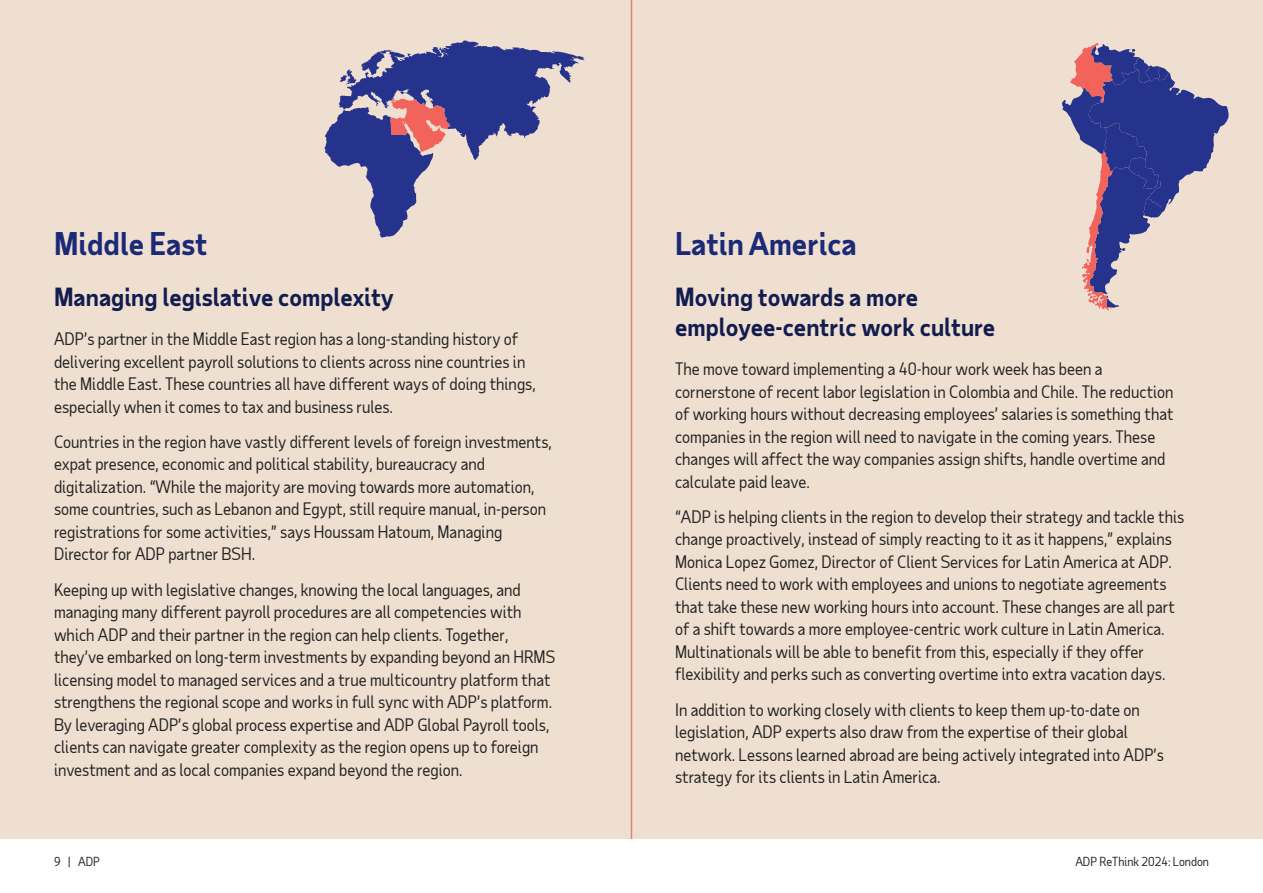
<style>
.page{position:relative;width:1263px;height:893px;background:#fff}
.page>*{position:absolute;margin:0;border:0;box-sizing:border-box;transform-origin:0 0}
.t1{font:700 30px "Taub Sans";color:#1c2977}
.t2{font:700 24px/30px "Taub Sans";color:#121c4e}
.t3{font:16.5px/22.5px "Taub Sans";color:#222}
.t4{font:12px "Taub Sans";color:#222}
</style>
<div class="page">
<div style="left:0;top:0;width:1263px;height:839px;background:#efdfd1"></div>
<hr style="left:631px;top:0;width:1px;height:839px;background:#d0271d">
<svg style="left:1062px;top:43px;width:167px;height:268px"></svg>
<svg style="left:324px;top:40px;width:261px;height:198px"></svg>
<h1 class="t1" style="left:54px;top:224px;width:155px">Middle East</h1>
<h2 class="t2" style="left:54px;top:281px;width:342px">Managing legislative complexity</h2>
<p class="t3" style="left:54px;top:327px;width:483px">ADP’s partner in the Middle East region has a long-standing history of delivering excellent payroll solutions to clients across nine countries in the Middle East. These countries all have different ways of doing things, especially when it comes to tax and business rules.</p>
<p class="t3" style="left:54px;top:430px;width:499px">Countries in the region have vastly different levels of foreign investments, expat presence, economic and political stability, bureaucracy and digitalization. “While the majority are moving towards more automation, some countries, such as Lebanon and Egypt, still require manual, in-person registrations for some activities,” says Houssam Hatoum, Managing Director for ADP partner BSH.</p>
<p class="t3" style="left:54px;top:578px;width:503px">Keeping up with legislative changes, knowing the local languages, and managing many different payroll procedures are all competencies with which ADP and their partner in the region can help clients. Together, they’ve embarked on long-term investments by expanding beyond an HRMS licensing model to managed services and a true multicountry platform that strengthens the regional scope and works in full sync with ADP’s platform.<br>By leveraging ADP’s global process expertise and ADP Global Payroll tools, clients can navigate greater complexity as the region opens up to foreign investment and as local companies expand beyond the region.</p>
<h1 class="t1" style="left:675px;top:224px;width:183px">Latin America</h1>
<h2 class="t2" style="left:675px;top:281px;width:322px">Moving towards a more employee-centric work culture</h2>
<p class="t3" style="left:675px;top:357px;width:500px">The move toward implementing a 40-hour work week has been a cornerstone of recent labor legislation in Colombia and Chile. The reduction of working hours without decreasing employees’ salaries is something that companies in the region will need to navigate in the coming years. These changes will affect the way companies assign shifts, handle overtime and calculate paid leave.</p>
<p class="t3" style="left:675px;top:505px;width:511px">“ADP is helping clients in the region to develop their strategy and tackle this change proactively, instead of simply reacting to it as it happens,” explains Monica Lopez Gomez, Director of Client Services for Latin America at ADP.<br>Clients need to work with employees and unions to negotiate agreements that take these new working hours into account. These changes are all part of a shift towards a more employee-centric work culture in Latin America.<br>Multinationals will be able to benefit from this, especially if they offer flexibility and perks such as converting overtime into extra vacation days.</p>
<p class="t3" style="left:675px;top:698px;width:490px">In addition to working closely with clients to keep them up-to-date on legislation, ADP experts also draw from the expertise of their global network. Lessons learned abroad are being actively integrated into ADP’s strategy for its clients in Latin America.</p>
<p class="t4" style="left:54px;top:854px;width:47px">9 | ADP</p>
<p class="t4" style="left:1075px;top:854px;width:135px">ADP ReThink 2024: London</p>
</div>
